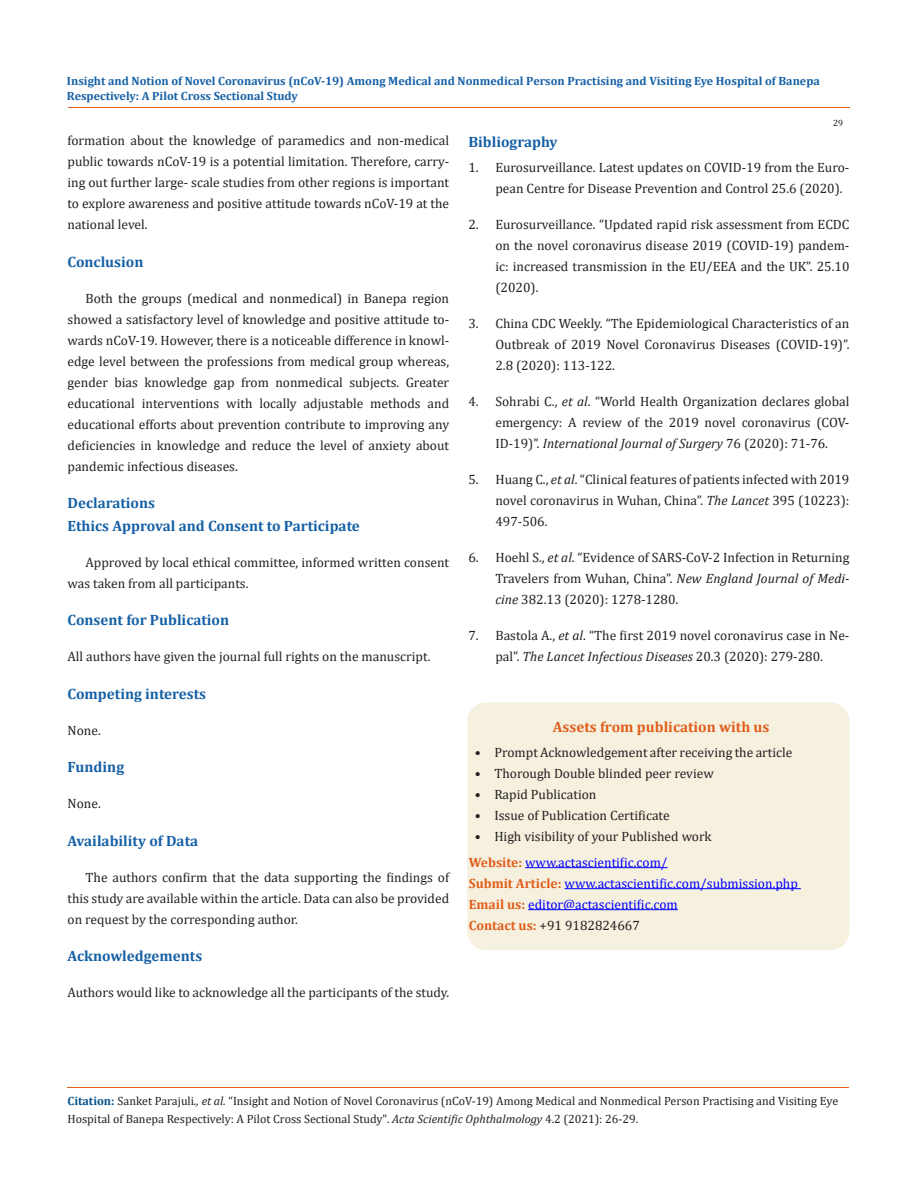
<style>
.page{position:relative;width:917px;height:1188px;background:#fff}
.page>*{position:absolute;margin:0;border:0;box-sizing:border-box;transform-origin:0 0}
.t1{font:700 15px "Cambria";color:#1560a6}
.t2{font:700 15px "Cambria";color:#e05d1a}
.t3{font:13.5px/21px "Cambria";color:#231f20;text-align:justify}
.t4{font:13.5px/21px "Cambria";color:#222}
.t5{font:13.5px "Cambria";color:#00f}
.t6{font:12px/18px "Cambria";color:#231f20}
.t7{font:700 12px/15px "Cambria";color:#1560a6}
.t8{font:9px "Cambria";color:#231f20}
.s1{font-style:italic}
.s2{font-weight:700;color:#e05d1a}
.s3{font-weight:700;color:#035089}
</style>
<div class="page">
<div style="left:468px;top:703px;width:380px;height:246px;background:#f6f0df;border-radius:18px"></div>
<div style="left:467px;top:703px;width:382px;height:247px;border:2px solid #f6f0df;border-radius:18px"></div>
<hr style="left:525px;top:867px;width:142px;height:1px;background:#00f">
<hr style="left:564px;top:888px;width:236px;height:1px;background:#00f">
<hr style="left:528px;top:909px;width:149px;height:1px;background:#00f">
<hr style="left:68px;top:108px;width:781px;height:1px;background:#e05d1a">
<hr style="left:68px;top:1088px;width:781px;height:1px;background:#e05d1a">
<p class="t7" style="left:67px;top:73px;width:754px">Insight and Notion of Novel Coronavirus (nCoV-19) Among Medical and Nonmedical Person Practising and Visiting Eye Hospital of Banepa<br>Respectively: A Pilot Cross Sectional Study</p>
<p class="t8" style="left:833px;top:118px;width:11px">29</p>
<p class="t3" style="left:68px;top:130px;width:383px">formation about the knowledge of paramedics and non-medical public towards nCoV-19 is a potential limitation. Therefore, carry&shy;ing out further large- scale studies from other regions is important to explore awareness and positive attitude towards nCoV-19 at the national level.</p>
<p class="t1" style="left:68px;top:251px;width:77px">Conclusion</p>
<p class="t3" style="left:68px;top:288px;width:383px;text-indent:18px">Both the groups (medical and nonmedical) in Banepa region showed a satisfactory level of knowledge and positive attitude to&shy;wards nCoV-19. However, there is a noticeable difference in knowl&shy;edge level between the professions from medical group whereas, gender bias knowledge gap from nonmedical subjects. Greater educational interventions with locally adjustable methods and educational efforts about prevention contribute to improving any deficiencies in knowledge and reduce the level of anxiety about pandemic infectious diseases.</p>
<p class="t1" style="left:68px;top:493px;width:89px">Declarations</p>
<p class="t1" style="left:68px;top:515px;width:294px">Ethics Approval and Consent to Participate</p>
<p class="t4" style="left:68px;top:552px;width:383px;text-indent:18px">Approved by local ethical committee, informed written consent was taken from all participants.</p>
<p class="t1" style="left:68px;top:610px;width:163px">Consent for Publication</p>
<p class="t4" style="left:68px;top:646px;width:364px">All authors have given the journal full rights on the manuscript.</p>
<p class="t1" style="left:68px;top:683px;width:140px">Competing interests</p>
<p class="t4" style="left:68px;top:720px;width:35px">None.</p>
<p class="t1" style="left:68px;top:757px;width:58px">Funding</p>
<p class="t4" style="left:68px;top:793px;width:35px">None.</p>
<p class="t1" style="left:68px;top:830px;width:132px">Availability of Data</p>
<p class="t4" style="left:68px;top:867px;width:383px;text-align:justify;text-indent:18px">The authors confirm that the data supporting the findings of this study are available within the article. Data can also be provided on request by the corresponding author.</p>
<p class="t1" style="left:68px;top:946px;width:136px">Acknowledgements</p>
<p class="t4" style="left:68px;top:982px;width:383px">Authors would like to acknowledge all the participants of the study.</p>
<p class="t1" style="left:468px;top:131px;width:91px">Bibliography</p>
<p class="t3" style="left:495px;top:157px;width:355px;text-indent:-27px">1. Eurosurveillance. Latest updates on COVID-19 from the Euro&shy;pean Centre for Disease Prevention and Control 25.6 (2020).</p>
<p class="t3" style="left:495px;top:214px;width:355px;text-indent:-27px">2. Eurosurveillance. “Updated rapid risk assessment from ECDC on the novel coronavirus disease 2019 (COVID-19) pandem&shy;ic: increased transmission in the EU/EEA and the UK”. 25.10 (2020).</p>
<p class="t3" style="left:495px;top:313px;width:355px;text-indent:-27px">3. China CDC Weekly. “The Epidemiological Characteristics of an Outbreak of 2019 Novel Coronavirus Diseases (COVID-19)”.<br>2.8 (2020): 113-122.</p>
<p class="t3" style="left:495px;top:391px;width:355px;text-indent:-27px">4. Sohrabi C., <span class="s1">et al</span>. “World Health Organization declares global emergency: A review of the 2019 novel coronavirus (COV-ID-19)”. <span class="s1">International Journal of Surgery</span> 76 (2020): 71-76.</p>
<p class="t3" style="left:495px;top:469px;width:355px;text-indent:-27px">5. Huang C., <span class="s1">et al</span>. “Clinical features of patients infected with 2019 novel coronavirus in Wuhan, China”. <span class="s1">The Lancet</span> 395 (10223):<br>497-506.</p>
<p class="t3" style="left:495px;top:547px;width:355px;text-indent:-27px">6. Hoehl S., <span class="s1">et al</span>. “Evidence of SARS-CoV-2 Infection in Returning Travelers from Wuhan, China”. <span class="s1">New England Journal of Medi&shy;cine</span> 382.13 (2020): 1278-1280.</p>
<p class="t3" style="left:468px;top:625px;width:382px;text-align:center">7. Bastola A., <span class="s1">et al</span>. “The first 2019 novel coronavirus case in Ne&shy;pal”. <span class="s1">The Lancet Infectious Diseases</span> 20.3 (2020): 279-280.</p>
<p class="t2" style="left:553px;top:716px;width:218px">Assets from publication with us</p>
<p class="t3" style="left:475px;top:742px;width:319px">• Prompt Acknowledgement after receiving the article</p>
<p class="t3" style="left:475px;top:763px;width:240px">• Thorough Double blinded peer review</p>
<p class="t3" style="left:475px;top:784px;width:123px">• Rapid Publication</p>
<p class="t3" style="left:475px;top:805px;width:196px">• Issue of Publication Certificate</p>
<p class="t3" style="left:475px;top:826px;width:238px">• High visibility of your Published work</p>
<p class="t5" style="left:468px;top:854px;width:200px"><span class="s2">Website:</span> www.actascientific.com/</p>
<p class="t5" style="left:468px;top:875px;width:330px"><span class="s2">Submit Article:</span> www.actascientific.com/submission.php</p>
<p class="t5" style="left:468px;top:896px;width:210px"><span class="s2">Email us:</span> editor@actascientific.com</p>
<p class="t3" style="left:468px;top:915px;width:173px"><span class="s2">Contact us:</span> +91 9182824667</p>
<p class="t6" style="left:68px;top:1091px;width:772px"><span class="s3">Citation:</span> Sanket Parajuli<span class="s1">., et al.</span> “Insight and Notion of Novel Coronavirus (nCoV-19) Among Medical and Nonmedical Person Practising and Visiting Eye<br>Hospital of Banepa Respectively: A Pilot Cross Sectional Study". <span class="s1">Acta Scientific Ophthalmology</span> 4.2 (2021): 26-29.</p>
</div>
